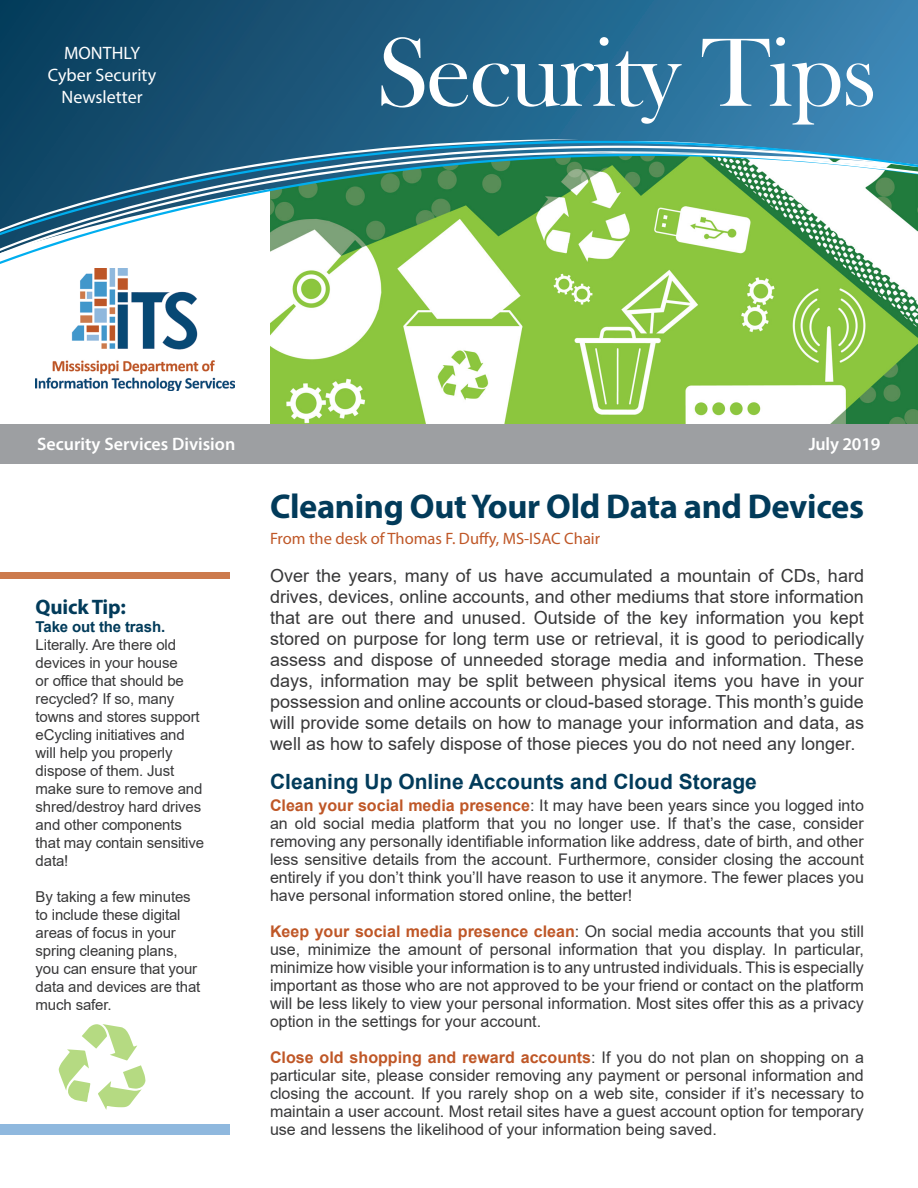
<style>
.page{position:relative;width:918px;height:1188px;background:#fff}
.page>*{position:absolute;margin:0;border:0;box-sizing:border-box;transform-origin:0 0}
.t1{font:100.5px "Bask Old Face";letter-spacing:-.02em;color:#fff}
.t2{font:700 34.5px "Myriad Pro";letter-spacing:-.01em;color:#023b5a}
.t3{font:700 21px "Arial";color:#023b5a}
.t4{font:700 21px "Myriad Pro";letter-spacing:-.01em;color:#023b5a}
.t5{font:18px/21px "Arial";color:#383839;text-align:justify}
.t6{font:600 18px "Myriad Pro";color:#fff}
.t7{font:18px "Myriad Pro";color:#fff}
.t8{font:16.5px "Myriad Pro";color:#bf5727}
.t9{font:16.05px/18px "Arial";color:#383839;text-align:justify}
.t10{font:15px/18px "Arial";letter-spacing:-.01em;color:#383839}
.s1{font-weight:700;color:#bf5727}
.s2{font-weight:700;color:#023b5a}
</style>
<div class="page">
<img style="left:270px;top:268px;width:648px;height:156px">
<img style="left:35px;top:268px;width:199px;height:122px">
<svg style="left:0;top:0;width:918px;height:139px;background:#216187"></svg>
<svg style="left:0;top:139px;width:918px;height:12px;background:#35789d"></svg>
<svg style="left:0;top:262px;width:879px;height:6px"></svg>
<svg style="left:0;top:151px;width:918px;height:111px"></svg>
<svg style="left:561px;top:151px;width:162px;height:3px"></svg>
<div style="left:0;top:424px;width:918px;height:40px;background:#9d9fa2"></div>
<div style="left:0;top:572px;width:230px;height:7px;background:#cc7a4d"></div>
<div style="left:0;top:1124px;width:230px;height:11px;background:#8fb8de"></div>
<svg style="left:59px;top:1024px;width:86px;height:86px"></svg>
<p class="t7" style="left:64px;top:42px;width:78px">MONTHLY</p>
<p class="t7" style="left:48px;top:64px;width:110px">Cyber Security</p>
<p class="t7" style="left:62px;top:85px;width:83px">Newsletter</p>
<p class="t1" style="left:377px;top:17px;width:502px">Security Tips</p>
<p class="t6" style="left:37px;top:432px;width:200px">Security Services Division</p>
<p class="t6" style="left:809px;top:432px;width:73px">July 2019</p>
<p class="t2" style="left:270px;top:484px;width:596px">Cleaning Out Your Old Data and Devices</p>
<p class="t8" style="left:270px;top:528px;width:332px">From the desk of Thomas F. Duffy, MS-ISAC Chair</p>
<p class="t5" style="left:270px;top:565px;width:596px">Over the years, many of us have accumulated a mountain of CDs, hard drives, devices, online accounts, and other mediums that store information that are out there and unused. Outside of the key information you kept stored on purpose for long term use or retrieval, it is good to periodically assess and dispose of unneeded storage media and information. These days, information may be split between physical items you have in your possession and online accounts or cloud-based storage. This month’s guide will provide some details on how to manage your information and data, as well as how to safely dispose of those pieces you do not need any longer.</p>
<p class="t3" style="left:270px;top:767px;width:488px">Cleaning Up Online Accounts and Cloud Storage</p>
<p class="t9" style="left:270px;top:797px;width:595px"><span class="s1">Clean your social media presence</span>: It may have been years since you logged into an old social media platform that you no longer use. If that’s the case, consider removing any personally identifiable information like address, date of birth, and other less sensitive details from the account. Furthermore, consider closing the account entirely if you don’t think you’ll have reason to use it anymore. The fewer places you have personal information stored online, the better!</p>
<p class="t9" style="left:270px;top:923px;width:595px"><span class="s1">Keep your social media presence clean</span>: On social media accounts that you still use, minimize the amount of personal information that you display. In particular, minimize how visible your information is to any untrusted individuals. This is especially important as those who are not approved to be your friend or contact on the platform will be less likely to view your personal information. Most sites offer this as a privacy option in the settings for your account.</p>
<p class="t9" style="left:270px;top:1049px;width:596px"><span class="s1">Close old shopping and reward accounts</span>: If you do not plan on shopping on a particular site, please consider removing any payment or personal information and closing the account. If you rarely shop on a web site, consider if it’s necessary to maintain a user account. Most retail sites have a guest account option for temporary use and lessens the likelihood of your information being saved.</p>
<p class="t4" style="left:36px;top:593px;width:92px">Quick Tip:</p>
<p class="t10" style="left:36px;top:618px;width:170px"><span class="s2">Take out the trash.<br></span>Literally. Are there old devices in your house<br>or office that should be recycled? If so, many towns and stores support eCycling initiatives and will help you properly dispose of them. Just make sure to remove and shred/destroy hard drives and other components that may contain sensitive data!</p>
<p class="t10" style="left:36px;top:888px;width:166px">By taking a few minutes to include these digital areas of focus in your spring cleaning plans, you can ensure that your data and devices are that much safer.</p>
</div>
